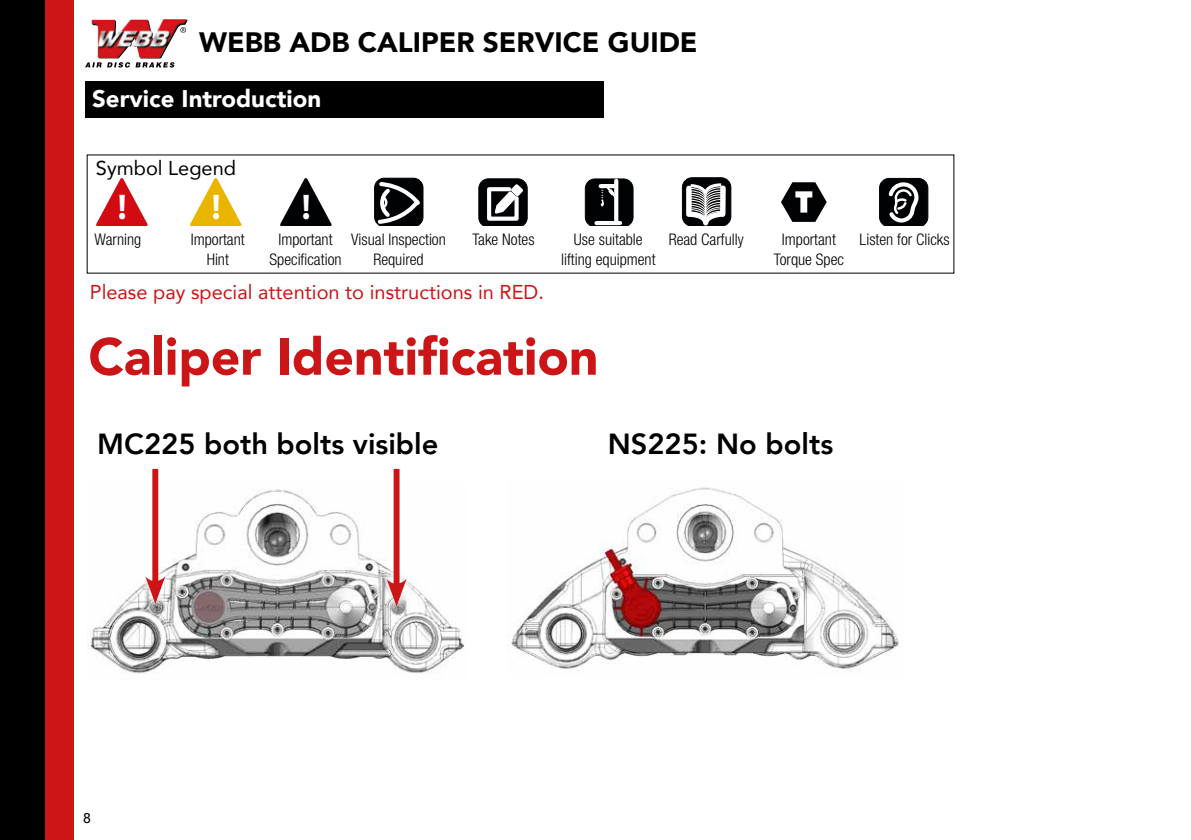
<style>
.page{position:relative;width:1191px;height:840px;background:#fff}
.page>*{position:absolute;margin:0;border:0;box-sizing:border-box;transform-origin:0 0}
.t1{font:900 51.6px "Avenir";color:#cb1517}
.t2{font:700 35.8px "Myriad Pro";color:#fff;scale:.93 1}
.t3{font:800 29px "Avenir";color:#000}
.t4{font:900 28px "Avenir";color:#000}
.t5{font:700 27.6px "Myriad Pro";color:#fff}
.t6{font:900 24px "Avenir";color:#fff}
.t7{font:20px "Avenir";color:#cb1517}
.t8{font:20px "Avenir";color:#000}
.t9{font:300 condensed 16px/19.2px "Helvetica Neue";color:#000;text-align:center}
.t10{font:500 14px "Avenir";color:#000}
</style>
<div class="page">
<div style="left:0;top:0;width:45px;height:839px;background:#000"></div>
<div style="left:45px;top:0;width:29px;height:839px;background:#cb1517"></div>
<img style="left:91px;top:19px;width:97px;height:40px">
<svg style="left:180px;top:27px;width:6px;height:6px"></svg>
<svg style="left:85px;top:62px;width:90px;height:6px"></svg>
<div style="left:85px;top:81px;width:518px;height:37px;background:#000"></div>
<svg style="left:96px;top:178px;width:52px;height:48px"></svg>
<svg style="left:190px;top:178px;width:52px;height:48px"></svg>
<svg style="left:280px;top:178px;width:52px;height:48px"></svg>
<svg style="left:478px;top:178px;width:50px;height:48px"></svg>
<svg style="left:374px;top:178px;width:49px;height:48px"></svg>
<svg style="left:585px;top:178px;width:48px;height:48px"></svg>
<svg style="left:781px;top:182px;width:45px;height:40px"></svg>
<div style="left:682px;top:178px;width:49px;height:48px;background:#010203;border-radius:10px"></div>
<div style="left:682px;top:177px;width:49px;height:49px;border:1px solid #010203;border-radius:10px"></div>
<svg style="left:686px;top:182px;width:43px;height:44px"></svg>
<svg style="left:879px;top:178px;width:49px;height:48px"></svg>
<img style="left:88px;top:489px;width:377px;height:185px">
<svg style="left:136px;top:469px;width:39px;height:143px"></svg>
<div style="left:152px;top:468px;width:6px;height:119px;background:#cb1517"></div>
<svg style="left:145px;top:576px;width:20px;height:27px"></svg>
<svg style="left:378px;top:468px;width:38px;height:147px"></svg>
<div style="left:393px;top:468px;width:6px;height:121px;background:#cb1517"></div>
<svg style="left:386px;top:578px;width:20px;height:28px"></svg>
<img style="left:507px;top:487px;width:392px;height:184px">
<h3 class="t4" style="left:199px;top:18px;width:500px">WEBB ADB CALIPER SERVICE GUIDE</h3>
<h3 class="t6" style="left:92px;top:78px;width:230px">Service Introduction</h3>
<p class="t8" style="left:96px;top:152px;width:142px">Symbol Legend</p>
<h2 class="t2" style="left:118px;top:183px;width:11px">!</h2>
<h2 class="t2" style="left:212px;top:183px;width:11px">!</h2>
<h2 class="t2" style="left:302px;top:183px;width:11px">!</h2>
<h3 class="t5" style="left:796px;top:184px;width:17px">T</h3>
<p class="t9" style="left:94px;top:230px;width:48px">Warning</p>
<p class="t9" style="left:191px;top:230px;width:55px">Important<br>Hint</p>
<p class="t9" style="left:351px;top:230px;width:96px">Visual Inspection<br>Required</p>
<p class="t9" style="left:472px;top:230px;width:64px">Take Notes</p>
<p class="t9" style="left:561px;top:230px;width:96px">Use suitable lifting equipment</p>
<p class="t9" style="left:668px;top:230px;width:76px">Read Carfully</p>
<p class="t9" style="left:774px;top:230px;width:72px">Important<br>Torque Spec</p>
<p class="t9" style="left:279px;top:230px;width:55px">Important</p>
<p class="t9" style="left:859px;top:230px;width:92px">Listen for Clicks</p>
<p class="t9" style="left:269px;top:249px;width:73px">Specification</p>
<p class="t7" style="left:90px;top:276px;width:455px">Please pay special attention to instructions in RED.</p>
<h1 class="t1" style="left:88px;top:312px;width:511px">Caliper Identification</h1>
<h3 class="t3" style="left:97px;top:421px;width:343px">MC225 both bolts visible</h3>
<h3 class="t3" style="left:608px;top:421px;width:227px">NS225: No bolts</h3>
<p class="t10" style="left:83px;top:805px;width:9px">8</p>
</div>
